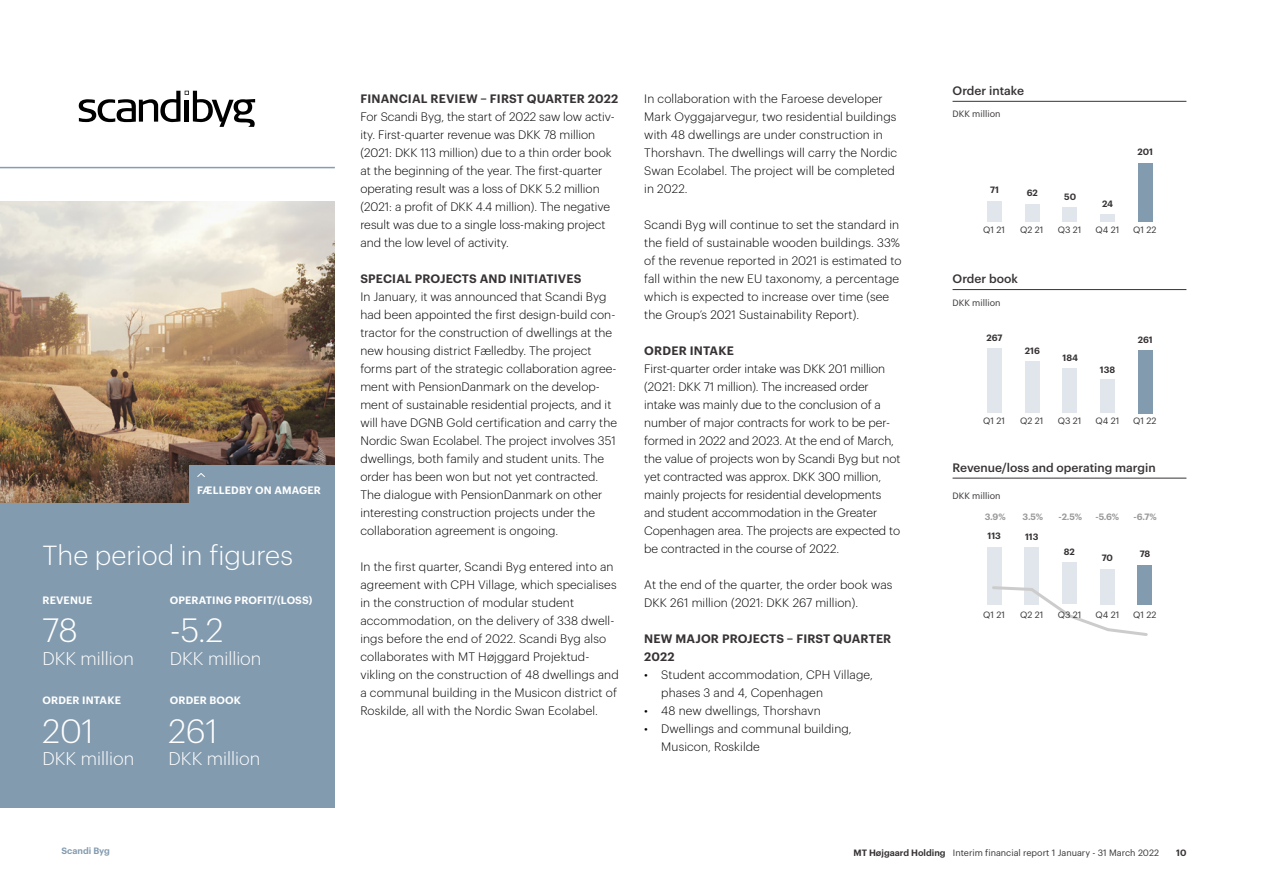
<style>
.page{position:relative;width:1263px;height:893px;background:#fff}
.page>*{position:absolute;margin:0;border:0;box-sizing:border-box;transform-origin:0 0}
.t1{font:300 33px "Graphik";color:#fff}
.t2{font:300 27px "Graphik";color:#fff}
.t3{font:300 18px "Graphik";color:#fff}
.t4{font:15px "Myriad Pro";color:#000}
.t5{font:300 12px/18px "Graphik";letter-spacing:.005em;color:#000}
.t6{font:600 12px/18px "Graphik";letter-spacing:.015em;color:#373334}
.t7{font:500 12px "Graphik";color:#373334}
.t8{font:600 10.5px "Graphik";letter-spacing:.015em;color:#fff}
.t9{font:9px "Graphik";color:#373334}
.t10{font:600 9px "Graphik";letter-spacing:-.005em;color:#373334}
.t11{font:600 9px "Graphik";color:#9b999a}
.t12{font:600 9px "Graphik";color:#839baf}
.s1{font-weight:600}
</style>
<div class="page">
<svg style="left:79px;top:91px;width:176px;height:36px"></svg>
<hr style="left:0;top:167px;width:335px;height:1px;background:#839baf">
<div style="left:1062px;top:207px;width:15px;height:15px;background:#e0e6eb"></div>
<div style="left:987px;top:201px;width:15px;height:21px;background:#e0e6eb"></div>
<div style="left:1025px;top:204px;width:15px;height:18px;background:#e0e6eb"></div>
<div style="left:1138px;top:163px;width:15px;height:59px;background:#839baf"></div>
<div style="left:1100px;top:214px;width:15px;height:8px;background:#e0e6eb"></div>
<div style="left:1062px;top:369px;width:15px;height:44px;background:#e0e6eb"></div>
<div style="left:987px;top:349px;width:15px;height:64px;background:#e0e6eb"></div>
<div style="left:1025px;top:361px;width:15px;height:52px;background:#e0e6eb"></div>
<div style="left:1138px;top:350px;width:15px;height:63px;background:#839baf"></div>
<div style="left:1100px;top:380px;width:15px;height:33px;background:#e0e6eb"></div>
<div style="left:1062px;top:562px;width:15px;height:42px;background:#e0e6eb"></div>
<div style="left:1100px;top:569px;width:15px;height:35px;background:#e0e6eb"></div>
<div style="left:986px;top:547px;width:15px;height:57px;background:#e0e6eb"></div>
<div style="left:1024px;top:547px;width:15px;height:57px;background:#e0e6eb"></div>
<div style="left:1137px;top:565px;width:15px;height:39px;background:#839baf"></div>
<svg style="left:990px;top:584px;width:159px;height:52px"></svg>
<div style="left:0;top:502px;width:335px;height:306px;background:#839baf"></div>
<img style="left:0;top:202px;width:335px;height:300px">
<hr style="left:952px;top:101px;width:234px;height:1px;background:#373334">
<hr style="left:952px;top:289px;width:234px;height:1px;background:#373334">
<hr style="left:952px;top:478px;width:234px;height:1px;background:#373334">
<div style="left:189px;top:465px;width:146px;height:49px;background:#839baf"></div>
<svg style="left:197px;top:473px;width:8px;height:4px"></svg>
<p class="t8" style="left:197px;top:482px;width:125px">FÆLLEDBY ON AMAGER</p>
<h2 class="t2" style="left:43px;top:536px;width:252px">The period in figures</h2>
<p class="t8" style="left:43px;top:592px;width:51px">REVENUE</p>
<h1 class="t1" style="left:43px;top:606px;width:37px">78</h1>
<h3 class="t3" style="left:43px;top:645px;width:93px">DKK million</h3>
<p class="t8" style="left:170px;top:592px;width:144px">OPERATING PROFIT/(LOSS)</p>
<h1 class="t1" style="left:170px;top:606px;width:55px">-5.2</h1>
<h3 class="t3" style="left:170px;top:645px;width:93px">DKK million</h3>
<p class="t8" style="left:43px;top:692px;width:80px">ORDER INTAKE</p>
<p class="t8" style="left:170px;top:692px;width:73px">ORDER BOOK</p>
<h1 class="t1" style="left:43px;top:706px;width:53px">201</h1>
<h3 class="t3" style="left:43px;top:745px;width:93px">DKK million</h3>
<p class="t12" style="left:62px;top:843px;width:50px">Scandi Byg</p>
<h1 class="t1" style="left:169px;top:706px;width:51px">261</h1>
<h3 class="t3" style="left:169px;top:745px;width:93px">DKK million</h3>
<p class="t6" style="left:360px;top:89px;width:259px">FINANCIAL REVIEW – FIRST QUARTER 2022</p>
<p class="t5" style="left:360px;top:107px;width:256px">For Scandi Byg, the start of 2022 saw low activ&shy;ity. First-quarter revenue was DKK 78 million (2021: DKK 113 million) due to a thin order book at the beginning of the year. The first-quarter operating result was a loss of DKK 5.2 million (2021: a profit of DKK 4.4 million). The negative result was due to a single loss-making project and the low level of activity.</p>
<p class="t6" style="left:360px;top:269px;width:222px">SPECIAL PROJECTS AND INITIATIVES</p>
<p class="t5" style="left:360px;top:287px;width:258px">In January, it was announced that Scandi Byg had been appointed the first design-build con&shy;tractor for the construction of dwellings at the new housing district Fælledby. The project forms part of the strategic collaboration agree&shy;ment with PensionDanmark on the develop&shy;ment of sustainable residential projects, and it will have DGNB Gold certification and carry the Nordic Swan Ecolabel. The project involves 351 dwellings, both family and student units. The order has been won but not yet contracted.<br>The dialogue with PensionDanmark on other interesting construction projects under the collaboration agreement is ongoing.</p>
<p class="t5" style="left:360px;top:557px;width:260px">In the first quarter, Scandi Byg entered into an agreement with CPH Village, which specialises in the construction of modular student accommodation, on the delivery of 338 dwell&shy;ings before the end of 2022. Scandi Byg also collaborates with MT Højggard Projektud&shy;vikling on the construction of 48 dwellings and a communal building in the Musicon district of Roskilde, all with the Nordic Swan Ecolabel.</p>
<p class="t5" style="left:644px;top:89px;width:255px">In collaboration with the Faroese developer Mark Oyggajarvegur, two residential buildings with 48 dwellings are under construction in Thorshavn. The dwellings will carry the Nordic Swan Ecolabel. The project will be completed in 2022.</p>
<p class="t5" style="left:644px;top:215px;width:259px">Scandi Byg will continue to set the standard in the field of sustainable wooden buildings. 33% of the revenue reported in 2021 is estimated to fall within the new EU taxonomy, a percentage which is expected to increase over time (see the Group’s 2021 Sustainability Report).</p>
<p class="t6" style="left:644px;top:341px;width:91px">ORDER INTAKE</p>
<p class="t5" style="left:644px;top:359px;width:258px">First-quarter order intake was DKK 201 million (2021: DKK 71 million). The increased order intake was mainly due to the conclusion of a number of major contracts for work to be per&shy;formed in 2022 and 2023. At the end of March, the value of projects won by Scandi Byg but not yet contracted was approx. DKK 300 million, mainly projects for residential developments and student accommodation in the Greater Copenhagen area. The projects are expected to be contracted in the course of 2022.</p>
<p class="t5" style="left:644px;top:575px;width:250px">At the end of the quarter, the order book was<br>DKK 261 million (2021: DKK 267 million).</p>
<p class="t6" style="left:644px;top:629px;width:249px">NEW MAJOR PROJECTS – FIRST QUARTER<br>2022</p>
<p class="t5" style="left:661px;top:665px;width:213px;text-indent:-17px">• Student accommodation, CPH Village, phases 3 and 4, Copenhagen</p>
<p class="t5" style="left:644px;top:701px;width:178px">• 48 new dwellings, Thorshavn</p>
<p class="t5" style="left:661px;top:719px;width:192px;text-indent:-17px">• Dwellings and communal building,<br>Musicon, Roskilde</p>
<p class="t4" style="left:832px;top:221px;width:87px">ekstraarbejde</p>
<p class="t7" style="left:952px;top:81px;width:73px">Order intake</p>
<p class="t9" style="left:952px;top:107px;width:49px">DKK million</p>
<p class="t10" style="left:1137px;top:145px;width:17px">201</p>
<p class="t10" style="left:990px;top:183px;width:10px">71</p>
<p class="t10" style="left:1027px;top:186px;width:13px">62</p>
<p class="t9" style="left:983px;top:223px;width:23px">Q1 21</p>
<p class="t9" style="left:1020px;top:223px;width:25px">Q2 21</p>
<p class="t9" style="left:1058px;top:223px;width:25px">Q3 21</p>
<p class="t9" style="left:1095px;top:223px;width:25px">Q4 21</p>
<p class="t9" style="left:1133px;top:223px;width:25px">Q1 22</p>
<p class="t10" style="left:1064px;top:189px;width:13px">50</p>
<p class="t10" style="left:1102px;top:197px;width:13px">24</p>
<p class="t7" style="left:952px;top:270px;width:67px">Order book</p>
<p class="t9" style="left:952px;top:296px;width:49px">DKK million</p>
<p class="t10" style="left:987px;top:331px;width:18px">267</p>
<p class="t10" style="left:1138px;top:332px;width:17px">261</p>
<p class="t10" style="left:1025px;top:344px;width:17px">216</p>
<p class="t10" style="left:1062px;top:351px;width:17px">184</p>
<p class="t10" style="left:1100px;top:362px;width:17px">138</p>
<p class="t9" style="left:983px;top:414px;width:23px">Q1 21</p>
<p class="t9" style="left:1020px;top:414px;width:25px">Q2 21</p>
<p class="t9" style="left:1058px;top:414px;width:25px">Q3 21</p>
<p class="t9" style="left:1095px;top:414px;width:25px">Q4 21</p>
<p class="t9" style="left:1133px;top:414px;width:25px">Q1 22</p>
<p class="t7" style="left:952px;top:458px;width:205px">Revenue/loss and operating margin</p>
<p class="t9" style="left:952px;top:489px;width:49px">DKK million</p>
<p class="t11" style="left:985px;top:510px;width:22px">3.9%</p>
<p class="t11" style="left:1022px;top:510px;width:22px">3.5%</p>
<p class="t11" style="left:1058px;top:510px;width:25px">-2.5%</p>
<p class="t11" style="left:1095px;top:510px;width:25px">-5.6%</p>
<p class="t11" style="left:1133px;top:510px;width:25px">-6.7%</p>
<p class="t10" style="left:987px;top:529px;width:15px">113</p>
<p class="t10" style="left:1025px;top:529px;width:15px">113</p>
<p class="t10" style="left:1064px;top:545px;width:13px">82</p>
<p class="t10" style="left:1102px;top:551px;width:13px">70</p>
<p class="t10" style="left:1140px;top:547px;width:12px">78</p>
<p class="t9" style="left:983px;top:608px;width:23px">Q1 21</p>
<p class="t9" style="left:1020px;top:608px;width:25px">Q2 21</p>
<p class="t9" style="left:1058px;top:608px;width:25px">Q3 21</p>
<p class="t9" style="left:1095px;top:608px;width:25px">Q4 21</p>
<p class="t9" style="left:1133px;top:608px;width:25px">Q1 22</p>
<p class="t9" style="left:853px;top:846px;width:307px"><span class="s1">MT Højgaard Holding</span> Interim financial report 1 January - 31 March 2022</p>
<p class="t10" style="left:1176px;top:845px;width:12px">10</p>
</div>
